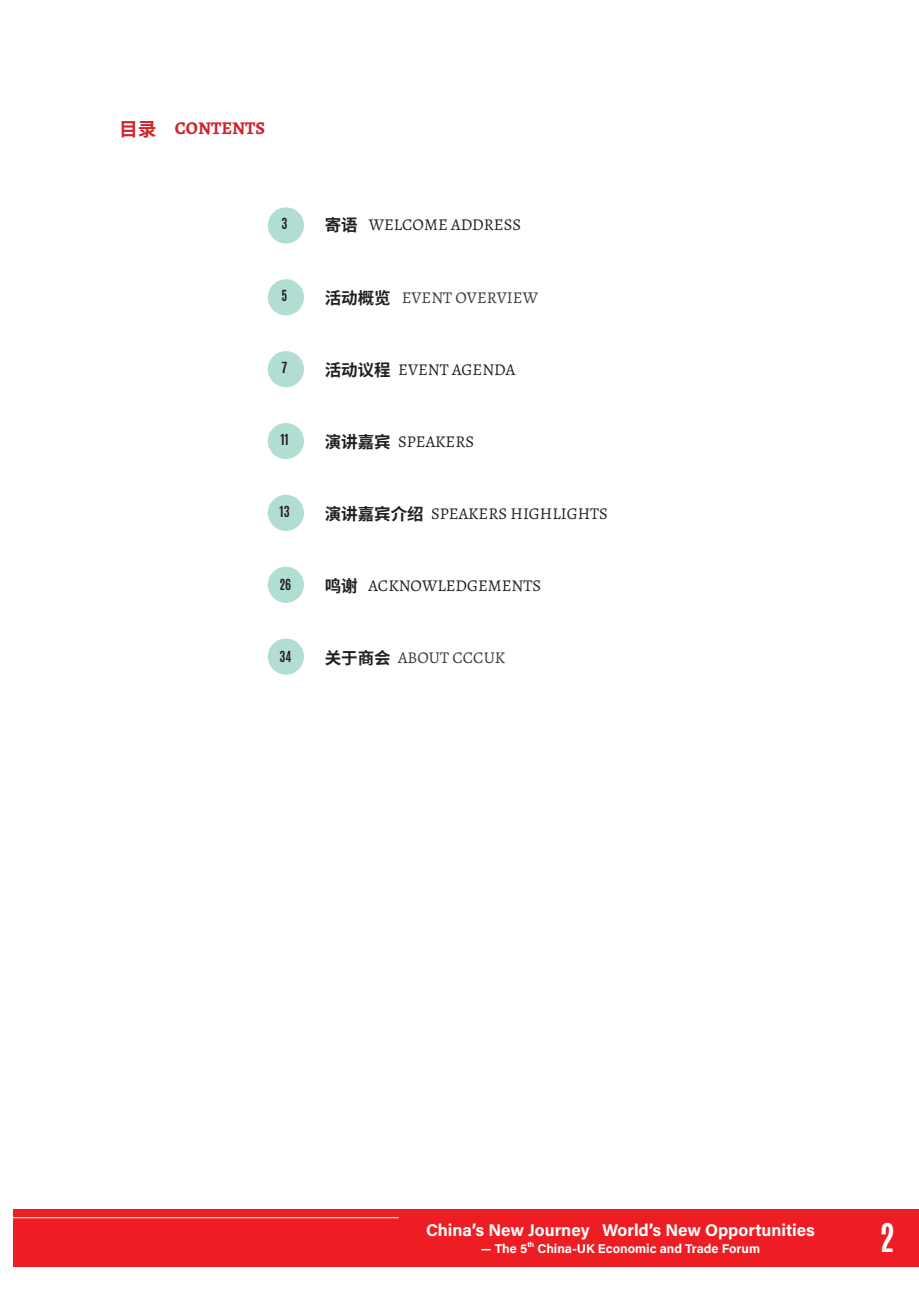
<style>
.page{position:relative;width:919px;height:1289px;background:#fff}
.page>*{position:absolute;margin:0;border:0;box-sizing:border-box;transform-origin:0 0}
.t1{font:700 33px "Antonio";color:#fff}
.中文标题小{font:700 18.75px "Source Han Sans CN";color:#d1232a}
.英文标题小{font:700 18px "Alegreya";color:#d1232a}
.t2{font:700 16.95px "Acumin Pro";color:#fff}
.中文列表文字{font:16.5px "Alegreya";color:#231f20}
.中文列表文字-2{font:16.5px "Alegreya";color:#3b3838}
.t3{font:700 12.75px "Acumin Pro";color:#fff}
.页码{font:700 12.75px "Antonio";color:#231f20}
.t4{font:700 7.5px "Acumin Pro";color:#fff}
.s1{font-family:"Source Han Sans CN";font-weight:700}
.s2{font-family:"Source Han Sans CN";font-weight:700;color:#231f20}
</style>
<div class="page">
<div style="left:906px;top:1209px;width:12px;height:57px;background:#ee1d23"></div>
<div style="left:13px;top:1209px;width:893px;height:57px;background:#ee1d23"></div>
<hr style="left:13px;top:1217px;width:386px;height:1px;background:#fff">
<div style="left:268px;top:207px;width:36px;height:36px;background:#b1ddd3;border-radius:50%"></div>
<div style="left:268px;top:423px;width:36px;height:36px;background:#b1ddd3;border-radius:50%"></div>
<div style="left:268px;top:279px;width:36px;height:36px;background:#b1ddd3;border-radius:50%"></div>
<div style="left:268px;top:495px;width:36px;height:36px;background:#b1ddd3;border-radius:50%"></div>
<div style="left:268px;top:351px;width:36px;height:36px;background:#b1ddd3;border-radius:50%"></div>
<div style="left:268px;top:638px;width:36px;height:36px;background:#b1ddd3;border-radius:50%"></div>
<div style="left:268px;top:566px;width:36px;height:37px;background:#b1ddd3;border-radius:50%"></div>
<p class="中文标题小" style="left:119px;top:118px;width:39px">目录</p>
<p class="英文标题小" style="left:175px;top:116px;width:92px">CONTENTS</p>
<p class="页码" style="left:281px;top:214px;width:7px">3</p>
<p class="页码" style="left:281px;top:286px;width:7px">5</p>
<p class="页码" style="left:281px;top:358px;width:7px">7</p>
<p class="页码" style="left:280px;top:430px;width:10px">11</p>
<p class="页码" style="left:279px;top:501px;width:12px">13</p>
<p class="页码" style="left:279px;top:575px;width:13px">26</p>
<p class="页码" style="left:279px;top:646px;width:13px">34</p>
<p class="中文列表文字" style="left:325px;top:215px;width:198px"><span class="s1">寄语</span> WELCOME ADDRESS</p>
<p class="中文列表文字-2" style="left:325px;top:287px;width:215px"><span class="s2">活动概览</span> EVENT OVERVIEW</p>
<p class="中文列表文字" style="left:325px;top:359px;width:192px"><span class="s1">活动议程</span> EVENT AGENDA</p>
<p class="中文列表文字" style="left:325px;top:431px;width:151px"><span class="s1">演讲嘉宾</span> SPEAKERS</p>
<p class="中文列表文字" style="left:325px;top:503px;width:285px"><span class="s1">演讲嘉宾介绍</span> SPEAKERS HIGHLIGHTS</p>
<p class="中文列表文字" style="left:325px;top:575px;width:218px"><span class="s1">鸣谢</span> ACKNOWLEDGEMENTS</p>
<p class="中文列表文字-2" style="left:325px;top:647px;width:182px"><span class="s2">关于商会</span> ABOUT CCCUK</p>
<p class="t2" style="left:426px;top:1218px;width:390px">China’s New Journey World’s New Opportunities</p>
<p class="t3" style="left:481px;top:1239px;width:48px">— The 5</p>
<p class="t4" style="left:527px;top:1238px;width:9px">th</p>
<p class="t3" style="left:537px;top:1239px;width:224px">China-UK Economic and Trade Forum</p>
<h1 class="t1" style="left:879px;top:1212px;width:17px">2</h1>
</div>
